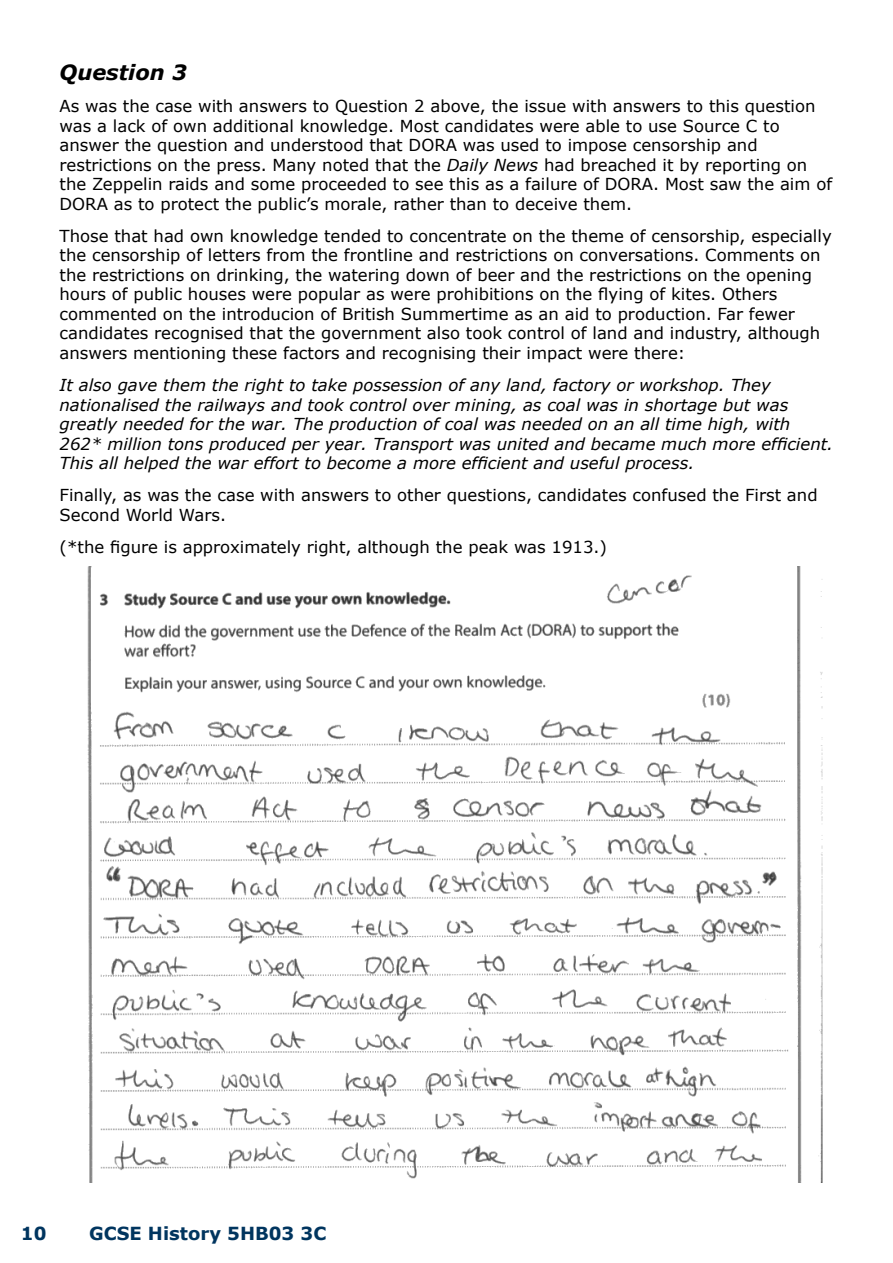
<style>
.page{position:relative;width:893px;height:1263px;background:#fff}
.page>*{position:absolute;margin:0;border:0;box-sizing:border-box;transform-origin:0 0}
.t1{font:italic 700 21px "Verdana";color:#000}
.t2{font:700 18px "Verdana";color:#00355f}
.t3{font:16.5px/19.5px "Verdana";color:#000}
.t4{font:italic 16.5px/19.5px "Verdana";color:#000}
.s1{font-style:italic}
</style>
<div class="page">
<img style="left:87px;top:567px;width:736px;height:615px">
<p class="t1" style="left:60px;top:57px;width:129px">Question 3</p>
<p class="t3" style="left:60px;top:96px;width:774px">As was the case with answers to Question 2 above, the issue with answers to this question was a lack of own additional knowledge. Most candidates were able to use Source C to answer the question and understood that DORA was used to impose censorship and restrictions on the press. Many noted that the <span class="s1">Daily News</span> had breached it by reporting on the Zeppelin raids and some proceeded to see this as a failure of DORA. Most saw the aim of DORA as to protect the public’s morale, rather than to deceive them.</p>
<p class="t3" style="left:60px;top:226px;width:774px">Those that had own knowledge tended to concentrate on the theme of censorship, especially the censorship of letters from the frontline and restrictions on conversations. Comments on the restrictions on drinking, the watering down of beer and the restrictions on the opening hours of public houses were popular as were prohibitions on the flying of kites. Others commented on the introducion of British Summertime as an aid to production. Far fewer candidates recognised that the government also took control of land and industry, although answers mentioning these factors and recognising their impact were there:</p>
<p class="t4" style="left:60px;top:375px;width:775px">It also gave them the right to take possession of any land, factory or workshop. They nationalised the railways and took control over mining, as coal was in shortage but was greatly needed for the war. The production of coal was needed on an all time high, with 262* million tons produced per year. Transport was united and became much more efficient.<br>This all helped the war effort to become a more efficient and useful process.</p>
<p class="t3" style="left:60px;top:485px;width:760px">Finally, as was the case with answers to other questions, candidates confused the First and<br>Second World Wars.</p>
<p class="t3" style="left:60px;top:537px;width:549px">(*the figure is approximately right, although the peak was 1913.)</p>
<p class="t2" style="left:21px;top:1221px;width:27px">10</p>
<p class="t2" style="left:89px;top:1221px;width:239px">GCSE History 5HB03 3C</p>
</div>
